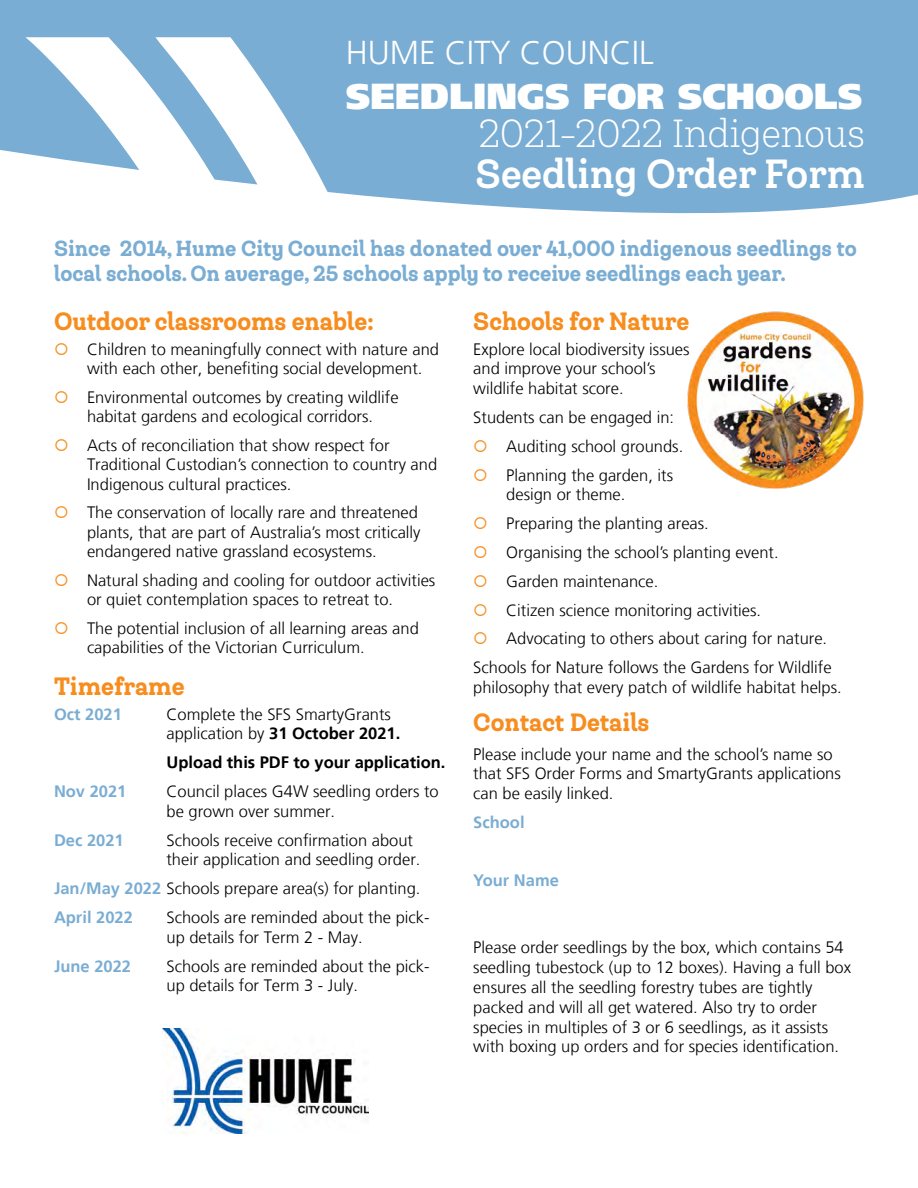
<style>
.page{position:relative;width:918px;height:1188px;background:#fff}
.page>*{position:absolute;margin:0;border:0;box-sizing:border-box;transform-origin:0 0}
.Title_Emphasis{font:700 39px "Queulat Cnd Alt Soft";color:#fff}
.Title_Light{font:300 37.5px "Queulat Cnd Alt Soft";color:#fff}
.t1{font:900 36px "Frutiger LT";color:#fff}
.HCC_Title{font:300 33px "Frutiger LT";color:#fff}
.Sub_Header_-_Orange{font:900 24px "Queulat Cnd Alt Soft";color:#f78d1e}
.Body_Copy{font:900 24px "Queulat Cnd Alt Soft";color:#f78d1e}
.Sub_Header_-_Blue{font:900 21px/25.2px "Queulat Cnd Alt Soft";color:#7aadd3}
.Body_Copy-2{font:300 16.5px/19.8px "Frutiger LT";color:#000}
.Body_Copy_Tab_Indent{font:300 16.5px/19.8px "Frutiger LT";color:#000}
.t2{font:300 16.5px/19.8px "Frutiger LT45";color:#000}
.Body_Copy_Tab_Indent-2{font:700 16.5px "Frutiger LT";color:#7aadd3}
.Body_Copy_Tab_Indent-3{font:700 16.5px "Frutiger LT";color:#000}
.s1{font-weight:700}
.s2{font-weight:700;color:#7aadd3}
</style>
<div class="page">
<div style="left:0;top:0;width:918px;height:214px;background:#7aadd3"></div>
<svg style="left:26px;top:37px;width:312px;height:176px"></svg>
<img style="left:162px;top:1028px;width:207px;height:106px">
<img style="left:687px;top:312px;width:177px;height:176px">
<p class="HCC_Title" style="left:346px;top:34px;width:310px">HUME CITY COUNCIL</p>
<p class="t1" style="left:346px;top:74px;width:518px">SEEDLINGS FOR SCHOOLS</p>
<p class="Title_Light" style="left:479px;top:110px;width:387px">2021-2022 Indigenous</p>
<p class="Title_Emphasis" style="left:476px;top:148px;width:391px">Seedling Order Form</p>
<p class="Sub_Header_-_Blue" style="left:54px;top:236px;width:804px">Since 2014, Hume City Council has donated over 41,000 indigenous seedlings to local schools. On average, 25 schools apply to receive seedlings each year.</p>
<p class="Sub_Header_-_Orange" style="left:473px;top:305px;width:218px">Schools for Nature</p>
<p class="Body_Copy-2" style="left:473px;top:339px;width:218px">Explore local biodiversity issues and improve your school’s wildlife habitat score.</p>
<p class="Body_Copy-2" style="left:473px;top:408px;width:202px">Students can be engaged in:</p>
<p class="Body_Copy-2" style="left:506px;top:436px;width:178px">Auditing school grounds.</p>
<p class="Body_Copy-2" style="left:506px;top:465px;width:168px">Planning the garden, its design or theme.</p>
<p class="Body_Copy-2" style="left:506px;top:514px;width:204px">Preparing the planting areas.</p>
<p class="Body_Copy-2" style="left:506px;top:543px;width:274px">Organising the school’s planting event.</p>
<p class="Body_Copy-2" style="left:506px;top:571px;width:154px">Garden maintenance.</p>
<p class="Body_Copy-2" style="left:506px;top:600px;width:256px">Citizen science monitoring activities.</p>
<p class="Body_Copy-2" style="left:506px;top:629px;width:322px">Advocating to others about caring for nature.</p>
<p class="Body_Copy-2" style="left:473px;top:658px;width:370px">Schools for Nature follows the Gardens for Wildlife philosophy that every patch of wildlife habitat helps.</p>
<p class="Body_Copy" style="left:473px;top:706px;width:178px">Contact Details</p>
<p class="Body_Copy-2" style="left:473px;top:744px;width:369px">Please include your name and the school’s name so that SFS Order Forms and SmartyGrants applications can be easily linked.</p>
<p class="Body_Copy_Tab_Indent-2" style="left:473px;top:813px;width:53px">School</p>
<p class="Sub_Header_-_Orange" style="left:54px;top:305px;width:322px">Outdoor classrooms enable:</p>
<p class="Body_Copy-2" style="left:87px;top:339px;width:354px">Children to meaningfully connect with nature and with each other, benefiting social development.</p>
<p class="Body_Copy-2" style="left:87px;top:388px;width:313px">Environmental outcomes by creating wildlife habitat gardens and ecological corridors.</p>
<p class="Body_Copy-2" style="left:87px;top:436px;width:352px">Acts of reconciliation that show respect for<br>Traditional Custodian’s connection to country and<br>Indigenous cultural practices.</p>
<p class="Body_Copy-2" style="left:87px;top:503px;width:335px">The conservation of locally rare and threatened plants, that are part of Australia’s most critically endangered native grassland ecosystems.</p>
<p class="Body_Copy-2" style="left:87px;top:571px;width:350px">Natural shading and cooling for outdoor activities or quiet contemplation spaces to retreat to.</p>
<p class="Body_Copy-2" style="left:87px;top:619px;width:333px">The potential inclusion of all learning areas and capabilities of the Victorian Curriculum.</p>
<p class="Sub_Header_-_Orange" style="left:54px;top:670px;width:132px">Timeframe</p>
<p class="Body_Copy_Tab_Indent-2" style="left:54px;top:704px;width:69px">Oct 2021</p>
<p class="Body_Copy_Tab_Indent" style="left:166px;top:704px;width:235px">Complete the SFS SmartyGrants application by <span class="s1">31 October 2021.</span></p>
<p class="Body_Copy_Tab_Indent-3" style="left:166px;top:753px;width:280px">Upload this PDF to your application.</p>
<p class="Body_Copy_Tab_Indent-2" style="left:54px;top:782px;width:74px">Nov 2021</p>
<p class="Body_Copy_Tab_Indent" style="left:166px;top:782px;width:274px">Council places G4W seedling orders to be grown over summer.</p>
<p class="Body_Copy_Tab_Indent-2" style="left:54px;top:830px;width:71px">Dec 2021</p>
<p class="Body_Copy_Tab_Indent" style="left:166px;top:830px;width:255px">Schools receive confirmation about their application and seedling order.</p>
<p class="Body_Copy_Tab_Indent" style="left:54px;top:879px;width:368px"><span class="s2">Jan/May 2022</span> Schools prepare area(s) for planting.</p>
<p class="Body_Copy_Tab_Indent-2" style="left:54px;top:908px;width:80px">April 2022</p>
<p class="Body_Copy_Tab_Indent" style="left:166px;top:908px;width:265px">Schools are reminded about the pick&shy;up details for Term 2 - May.</p>
<p class="Body_Copy_Tab_Indent-2" style="left:54px;top:956px;width:79px">June 2022</p>
<p class="Body_Copy_Tab_Indent" style="left:166px;top:956px;width:265px">Schools are reminded about the pick&shy;up details for Term 3 - July.</p>
<p class="Body_Copy_Tab_Indent-2" style="left:473px;top:870px;width:87px">Your Name</p>
<p class="t2" style="left:473px;top:938px;width:379px">Please order seedlings by the box, which contains 54 seedling tubestock (up to 12 boxes). Having a full box ensures all the seedling forestry tubes are tightly packed and will all get watered. Also try to order species in multiples of 3 or 6 seedlings, as it assists with boxing up orders and for species identification.</p>
</div>
